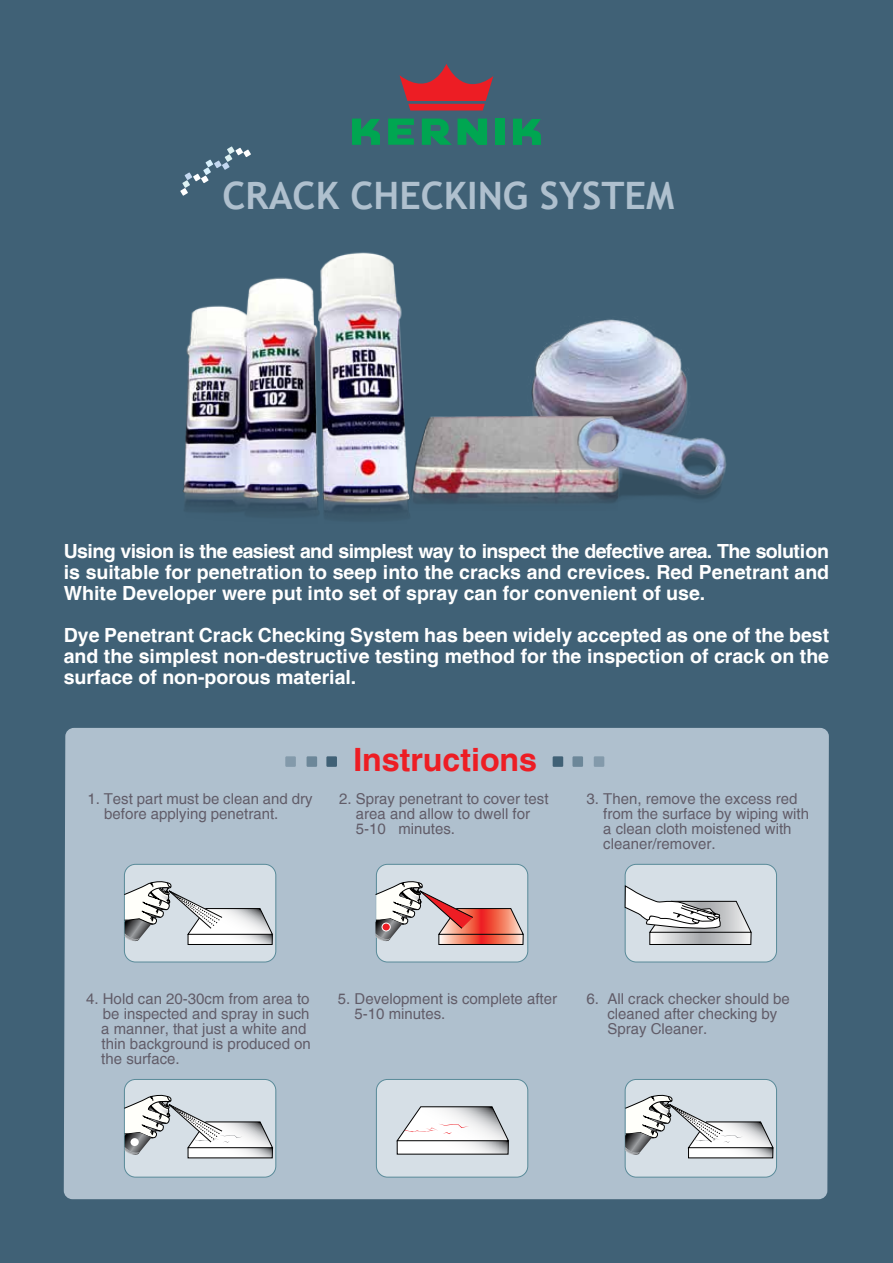
<style>
.page{position:relative;width:893px;height:1263px;background:#406176}
.page>*{position:absolute;margin:0;border:0;box-sizing:border-box;transform-origin:0 0}
.t1{font:700 37.8px "Trebuchet MS";color:#afc0ce}
.t2{font:700 32.1px "Helvetica";color:#ed1d24}
.t3{font:700 19.5px/21px "Helvetica";color:#fff;text-align:justify}
.t4{font:15px/15px "Helvetica";color:#615c68}
</style>
<div class="page">
<svg style="left:352px;top:119px;width:28px;height:26px"></svg>
<svg style="left:388px;top:119px;width:26px;height:26px"></svg>
<svg style="left:422px;top:119px;width:30px;height:26px"></svg>
<svg style="left:458px;top:119px;width:29px;height:26px"></svg>
<div style="left:495px;top:119px;width:10px;height:26px;background:#00a651"></div>
<svg style="left:513px;top:119px;width:28px;height:26px"></svg>
<svg style="left:400px;top:64px;width:93px;height:46px"></svg>
<img style="left:183px;top:252px;width:225px;height:267px">
<img style="left:531px;top:319px;width:157px;height:85px">
<img style="left:400px;top:403px;width:243px;height:108px">
<img style="left:569px;top:404px;width:158px;height:105px">
<div style="left:64px;top:728px;width:765px;height:471px;background:#afc0ce"></div>
<div style="left:124px;top:864px;width:152px;height:98px;background:#d6dfe6;border-radius:11px"></div>
<div style="left:124px;top:864px;width:152px;height:98px;border:1px solid #005463;border-radius:11px"></div>
<svg style="left:190px;top:942px;width:81px;height:1px"></svg>
<div style="left:188px;top:934px;width:85px;height:11px;border:1px solid #000"></div>
<svg style="left:124px;top:876px;width:149px;height:66px"></svg>
<div style="left:376px;top:864px;width:152px;height:98px;background:#d6dfe6;border-radius:11px"></div>
<div style="left:376px;top:864px;width:152px;height:98px;border:1px solid #005463;border-radius:11px"></div>
<svg style="left:441px;top:942px;width:80px;height:1px"></svg>
<div style="left:439px;top:934px;width:84px;height:11px;border:1px solid #000"></div>
<svg style="left:375px;top:881px;width:149px;height:61px"></svg>
<div style="left:625px;top:864px;width:151px;height:98px;background:#d6dfe6;border-radius:11px"></div>
<div style="left:625px;top:864px;width:152px;height:98px;border:1px solid #005463;border-radius:11px"></div>
<svg style="left:651px;top:934px;width:98px;height:9px"></svg>
<div style="left:649px;top:932px;width:102px;height:13px;border:1px solid #000"></div>
<svg style="left:624px;top:885px;width:128px;height:48px"></svg>
<div style="left:124px;top:1079px;width:152px;height:98px;background:#d6dfe6;border-radius:11px"></div>
<div style="left:124px;top:1079px;width:152px;height:98px;border:1px solid #005463;border-radius:11px"></div>
<svg style="left:190px;top:1155px;width:81px;height:1px"></svg>
<svg style="left:124px;top:1090px;width:150px;height:65px;background:#cacfd3"></svg>
<div style="left:376px;top:1079px;width:152px;height:98px;background:#d6dfe6;border-radius:11px"></div>
<div style="left:376px;top:1079px;width:152px;height:98px;border:1px solid #005463;border-radius:11px"></div>
<svg style="left:399px;top:1142px;width:108px;height:10px"></svg>
<svg style="left:396px;top:1106px;width:113px;height:35px"></svg>
<div style="left:625px;top:1079px;width:151px;height:98px;background:#d6dfe6;border-radius:11px"></div>
<div style="left:625px;top:1079px;width:152px;height:98px;border:1px solid #005463;border-radius:11px"></div>
<svg style="left:690px;top:1155px;width:81px;height:1px"></svg>
<svg style="left:625px;top:1090px;width:149px;height:65px;background:#cbd0d3"></svg>
<div style="left:553px;top:756px;width:10px;height:11px;background:#406176"></div>
<div style="left:326px;top:756px;width:11px;height:11px;background:#406176"></div>
<div style="left:572px;top:756px;width:11px;height:11px;background:#6c8799"></div>
<div style="left:307px;top:756px;width:10px;height:11px;background:#6c8799"></div>
<div style="left:594px;top:756px;width:10px;height:11px;background:#839aab"></div>
<div style="left:285px;top:756px;width:11px;height:11px;background:#839aab"></div>
<svg style="left:180px;top:146px;width:71px;height:50px"></svg>
<h1 class="t1" style="left:223px;top:172px;width:453px">CRACK CHECKING SYSTEM</h1>
<p class="t3" style="left:64px;top:540px;width:767px">Using vision is the easiest and simplest way to inspect the defective area. The solution is suitable for penetration to seep into the cracks and crevices. Red Penetrant and White Developer were put into set of spray can for convenient of use.</p>
<h3 class="t3" style="left:64px;top:624px;width:767px">Dye Penetrant Crack Checking System has been widely accepted as one of the best and the simplest non-destructive testing method for the inspection of crack on the surface of non-porous material.</h3>
<p class="t4" style="left:104px;top:792px;width:210px;text-indent:-17px">1. Test part must be clean and dry before applying penetrant.</p>
<h2 class="t2" style="left:353px;top:740px;width:185px">Instructions</h2>
<p class="t4" style="left:356px;top:792px;width:194px;text-indent:-17px">2. Spray penetrant to cover test area and allow to dwell for<br>5-10 minutes.</p>
<p class="t4" style="left:603px;top:792px;width:207px;text-indent:-17px">3. Then, remove the excess red from the surface by wiping with a clean cloth moistened with cleaner/remover.</p>
<p class="t4" style="left:101px;top:991px;width:211px;text-indent:-15px">4. Hold can 20-30cm from area to be inspected and spray in such a manner, that just a white and thin background is produced on the surface.</p>
<p class="t4" style="left:355px;top:991px;width:204px;text-indent:-17px">5. Development is complete after<br>5-10 minutes.</p>
<p class="t4" style="left:607px;top:992px;width:184px;text-indent:-21px">6. All crack checker should be cleaned after checking by<br>Spray Cleaner.</p>
</div>
